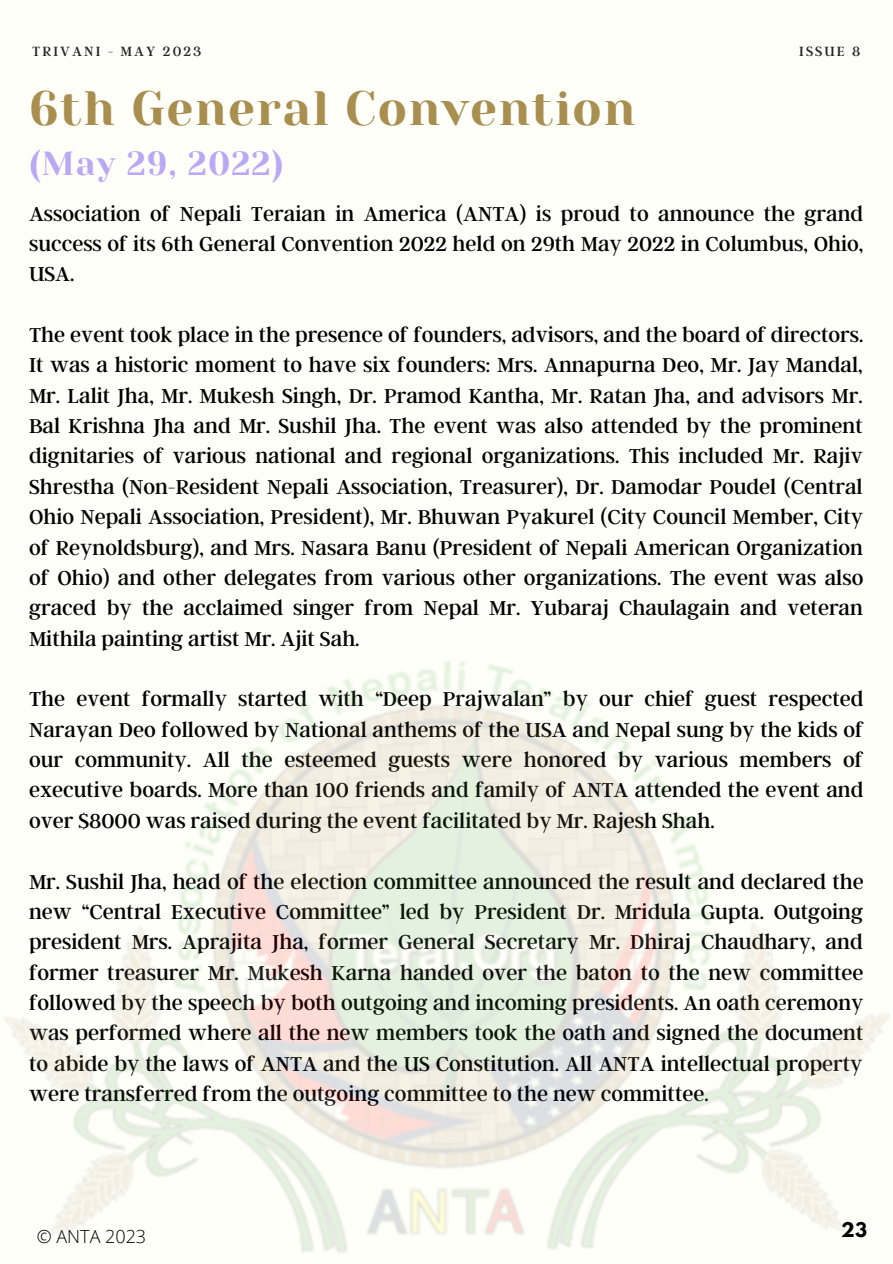
<style>
.page{position:relative;width:893px;height:1264px;background:#fff}
.page>*{position:absolute;margin:0;border:0;box-sizing:border-box;transform-origin:0 0}
.t1{font:48px "Yeseva One";letter-spacing:.03em;color:#a88e4f}
.t2{font:33.3px "Yeseva One";letter-spacing:.03em;color:#b8a9f4}
.t3{font:22.35px/30.3px "Argent CF";color:#000;text-align:justify}
.t4{font:300 18px "Open Sans";color:#000}
.t5{font:700 18px "League Spartan";color:#000}
.t6{font:14.85px "Argent CF";letter-spacing:.14em;color:#222}
</style>
<div class="page">
<div style="left:0;top:0;width:892px;height:1262px;background:#fffff9"></div>
<img style="left:5px;top:661px;width:883px;height:592px">
<p class="t6" style="left:32px;top:42px;width:171px">TRIVANI - MAY 2023</p>
<p class="t6" style="left:799px;top:42px;width:63px">ISSUE 8</p>
<p class="t1" style="left:29px;top:81px;width:607px">6th General Convention</p>
<p class="t2" style="left:29px;top:145px;width:256px">(May 29, 2022)</p>
<p class="t3" style="left:29px;top:197px;width:835px">Association of Nepali Teraian in America (ANTA) is proud to announce the grand success of its 6th General Convention 2022 held on 29th May 2022 in Columbus, Ohio, USA.</p>
<p class="t3" style="left:29px;top:318px;width:835px">The event took place in the presence of founders, advisors, and the board of directors.<br>It was a historic moment to have six founders: Mrs. Annapurna Deo, Mr. Jay Mandal, Mr. Lalit Jha, Mr. Mukesh Singh, Dr. Pramod Kantha, Mr. Ratan Jha, and advisors Mr.<br>Bal Krishna Jha and Mr. Sushil Jha. The event was also attended by the prominent dignitaries of various national and regional organizations. This included Mr. Rajiv Shrestha (Non-Resident Nepali Association, Treasurer), Dr. Damodar Poudel (Central Ohio Nepali Association, President), Mr. Bhuwan Pyakurel (City Council Member, City of Reynoldsburg), and Mrs. Nasara Banu (President of Nepali American Organization of Ohio) and other delegates from various other organizations. The event was also graced by the acclaimed singer from Nepal Mr. Yubaraj Chaulagain and veteran Mithila painting artist Mr. Ajit Sah.</p>
<p class="t3" style="left:29px;top:683px;width:836px">The event formally started with “Deep Prajwalan” by our chief guest respected Narayan Deo followed by National anthems of the USA and Nepal sung by the kids of our community. All the esteemed guests were honored by various members of executive boards. More than 100 friends and family of ANTA attended the event and over $8000 was raised during the event facilitated by Mr. Rajesh Shah.</p>
<p class="t3" style="left:29px;top:865px;width:836px">Mr. Sushil Jha, head of the election committee announced the result and declared the new “Central Executive Committee” led by President Dr. Mridula Gupta. Outgoing president Mrs. Aprajita Jha, former General Secretary Mr. Dhiraj Chaudhary, and former treasurer Mr. Mukesh Karna handed over the baton to the new committee followed by the speech by both outgoing and incoming presidents. An oath ceremony was performed where all the new members took the oath and signed the document to abide by the laws of ANTA and the US Constitution. All ANTA intellectual property were transferred from the outgoing committee to the new committee.</p>
<p class="t4" style="left:37px;top:1223px;width:111px">© ANTA 2023</p>
<p class="t5" style="left:841px;top:1220px;width:27px">23</p>
</div>
